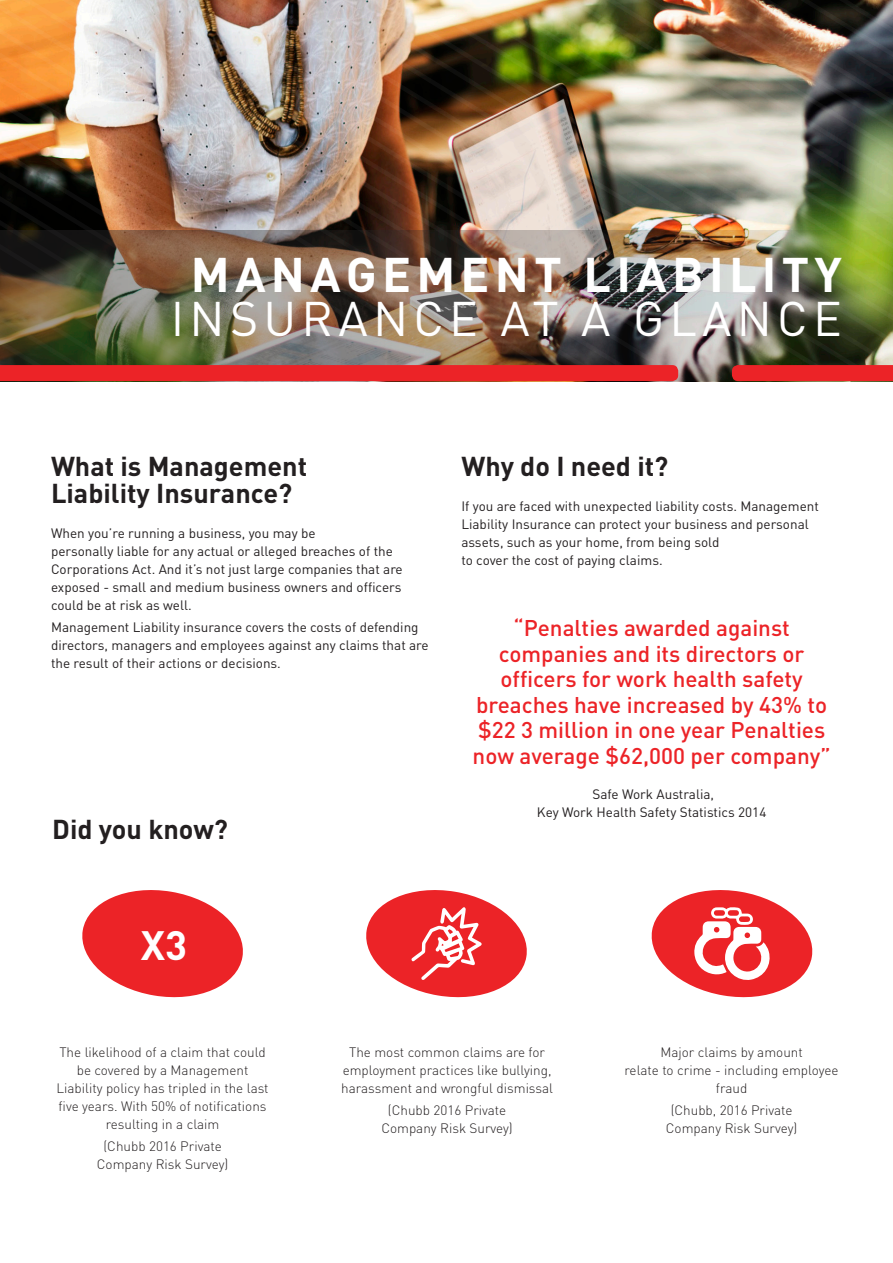
<style>
.page{position:relative;width:893px;height:1263px;background:#fff}
.page>*{position:absolute;margin:0;border:0;box-sizing:border-box;transform-origin:0 0}
.t1{font:700 48px/43.5px "DIN";letter-spacing:.11em;color:#fff;text-align:center}
.t2{font:700 40.5px "DIN";color:#fff}
.t3{font:700 27px/27px "DIN";color:#231f20}
.t4{font:500 22.5px/25.5px "DIN";color:#ec2327;text-align:center}
.t5{font:13.5px/18px "DIN";color:#231f20}
.t6{font:300 13.5px/18px "DIN";color:#231f20;text-align:center}
.s1{font-weight:400}
</style>
<div class="page">
<img style="left:0;top:0;width:893px;height:382px">
<svg style="left:82px;top:890px;width:161px;height:108px"></svg>
<img style="left:0;top:231px;width:893px;height:150px">
<svg style="left:366px;top:890px;width:161px;height:108px"></svg>
<svg style="left:651px;top:890px;width:162px;height:108px"></svg>
<div style="left:0;top:365px;width:678px;height:16px;background:#ec2327"></div>
<div style="left:732px;top:365px;width:161px;height:16px;background:#ec2327"></div>
<p class="t1" style="left:171px;top:251px;width:673px">MANAGEMENT LIABILITY<br><span class="s1">INSURANCE AT A GLANCE</span></p>
<p class="t3" style="left:51px;top:451px;width:258px">What is Management<br>Liability Insurance?</p>
<p class="t5" style="left:51px;top:523px;width:353px">When you’re running a business, you may be<br>personally liable for any actual or alleged breaches of the Corporations Act. And it’s not just large companies that are exposed - small and medium business owners and officers could be at risk as well.</p>
<p class="t5" style="left:51px;top:618px;width:379px">Management Liability insurance covers the costs of defending directors, managers and employees against any claims that are the result of their actions or decisions.</p>
<p class="t3" style="left:52px;top:815px;width:177px">Did you know?</p>
<p class="t3" style="left:461px;top:451px;width:209px">Why do I need it?</p>
<p class="t5" style="left:461px;top:496px;width:359px">If you are faced with unexpected liability costs. Management Liability Insurance can protect your business and personal assets, such as your home, from being sold<br>to cover the cost of paying claims.</p>
<p class="t4" style="left:473px;top:615px;width:360px">“Penalties awarded against companies and its directors or officers for work health safety breaches have increased by 43% to $22 3 million in one year Penalties now average $62,000 per company”</p>
<p class="t5" style="left:537px;top:785px;width:231px;text-align:center">Safe Work Australia,<br>Key Work Health Safety Statistics 2014</p>
<p class="t2" style="left:141px;top:919px;width:48px">X3</p>
<p class="t6" style="left:57px;top:1043px;width:214px">The likelihood of a claim that could be covered by a Management<br>Liability policy has tripled in the last five years. With 50% of notifications resulting in a claim</p>
<p class="t6" style="left:97px;top:1137px;width:133px">(Chubb 2016 Private<br>Company Risk Survey)</p>
<p class="t6" style="left:341px;top:1043px;width:213px">The most common claims are for employment practices like bullying, harassment and wrongful dismissal</p>
<p class="t6" style="left:381px;top:1101px;width:133px">(Chubb 2016 Private<br>Company Risk Survey)</p>
<p class="t6" style="left:625px;top:1043px;width:216px">Major claims by amount<br>relate to crime - including employee fraud</p>
<p class="t6" style="left:666px;top:1101px;width:133px">(Chubb, 2016 Private<br>Company Risk Survey)</p>
</div>
